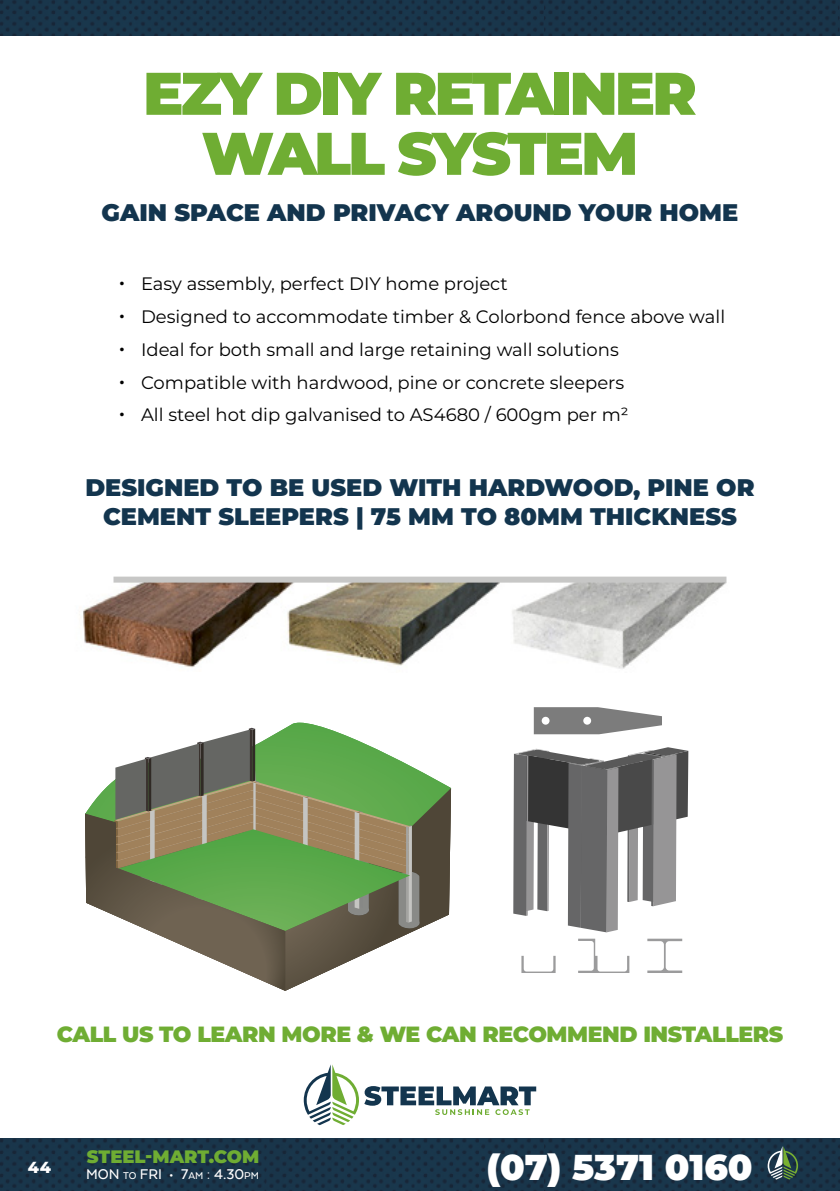
<style>
.page{position:relative;width:840px;height:1191px;background:#fff}
.page>*{position:absolute;margin:0;border:0;box-sizing:border-box;transform-origin:0 0}
.t1{font:900 60px/60px "Montserrat";letter-spacing:-.05em;color:#6fad33;text-align:center}
.t2{font:900 36px "Montserrat";color:#fff}
.t3{font:900 24px/28.8px "Montserrat";color:#13354e;text-align:center}
.t4{font:900 22px "Montserrat";letter-spacing:-.02em;color:#6fad33}
.t5{font:18px "Montserrat";color:#000}
.t6{font:900 18px "Montserrat";color:#6fad33}
.t7{font:500 16.2px "Texta Alt";color:#fff}
.t8{font:800 16px "Montserrat";color:#fff}
.s1{font-size:24px}
.s2{font-size:11.4px}
</style>
<div class="page">
<img style="left:0;top:1138px;width:265px;height:53px">
<img style="left:265px;top:1138px;width:279px;height:53px">
<img style="left:544px;top:1138px;width:295px;height:53px">
<img style="left:0;top:0;width:265px;height:35px">
<img style="left:265px;top:0;width:279px;height:35px">
<img style="left:544px;top:0;width:295px;height:35px">
<svg style="left:303px;top:1064px;width:233px;height:61px"></svg>
<svg style="left:767px;top:1146px;width:30px;height:33px"></svg>
<img style="left:516px;top:582px;width:211px;height:87px">
<img style="left:79px;top:582px;width:190px;height:85px">
<img style="left:269px;top:582px;width:247px;height:84px">
<div style="left:113px;top:576px;width:613px;height:6px;background:#c7c7c6"></div>
<svg style="left:85px;top:722px;width:366px;height:268px"></svg>
<svg style="left:578px;top:938px;width:51px;height:35px"></svg>
<svg style="left:647px;top:938px;width:34px;height:35px"></svg>
<svg style="left:521px;top:955px;width:34px;height:18px"></svg>
<svg style="left:513px;top:747px;width:175px;height:185px"></svg>
<svg style="left:533px;top:707px;width:128px;height:27px"></svg>
<h1 class="t1" style="left:143px;top:60px;width:555px">EZY DIY RETAINER<br>WALL SYSTEM</h1>
<h3 class="t3" style="left:101px;top:197px;width:638px">GAIN SPACE AND PRIVACY AROUND YOUR HOME</h3>
<p class="t5" style="left:118px;top:271px;width:391px"><span class="s1">•</span> Easy assembly, perfect DIY home project</p>
<p class="t5" style="left:118px;top:304px;width:608px"><span class="s1">•</span> Designed to accommodate timber &amp; Colorbond fence above wall</p>
<p class="t5" style="left:118px;top:337px;width:501px"><span class="s1">•</span> Ideal for both small and large retaining wall solutions</p>
<p class="t5" style="left:118px;top:370px;width:507px"><span class="s1">•</span> Compatible with hardwood, pine or concrete sleepers</p>
<p class="t5" style="left:118px;top:403px;width:511px"><span class="s1">•</span> All steel hot dip galvanised to AS4680 / 600gm per m²</p>
<h3 class="t3" style="left:85px;top:471px;width:670px">DESIGNED TO BE USED WITH HARDWOOD, PINE OR<br>CEMENT SLEEPERS | 75 MM TO 80MM THICKNESS</h3>
<p class="t4" style="left:57px;top:1017px;width:727px">CALL US TO LEARN MORE &amp; WE CAN RECOMMEND INSTALLERS</p>
<p class="t8" style="left:28px;top:1155px;width:25px">44</p>
<p class="t6" style="left:87px;top:1142px;width:174px">STEEL-MART.COM</p>
<p class="t7" style="left:86px;top:1165px;width:174px">MON <span class="s2">to</span> FRI • 7<span class="s2">am</span> : 4.30<span class="s2">pm</span></p>
<h2 class="t2" style="left:486px;top:1140px;width:267px">(07) 5371 0160</h2>
</div>
